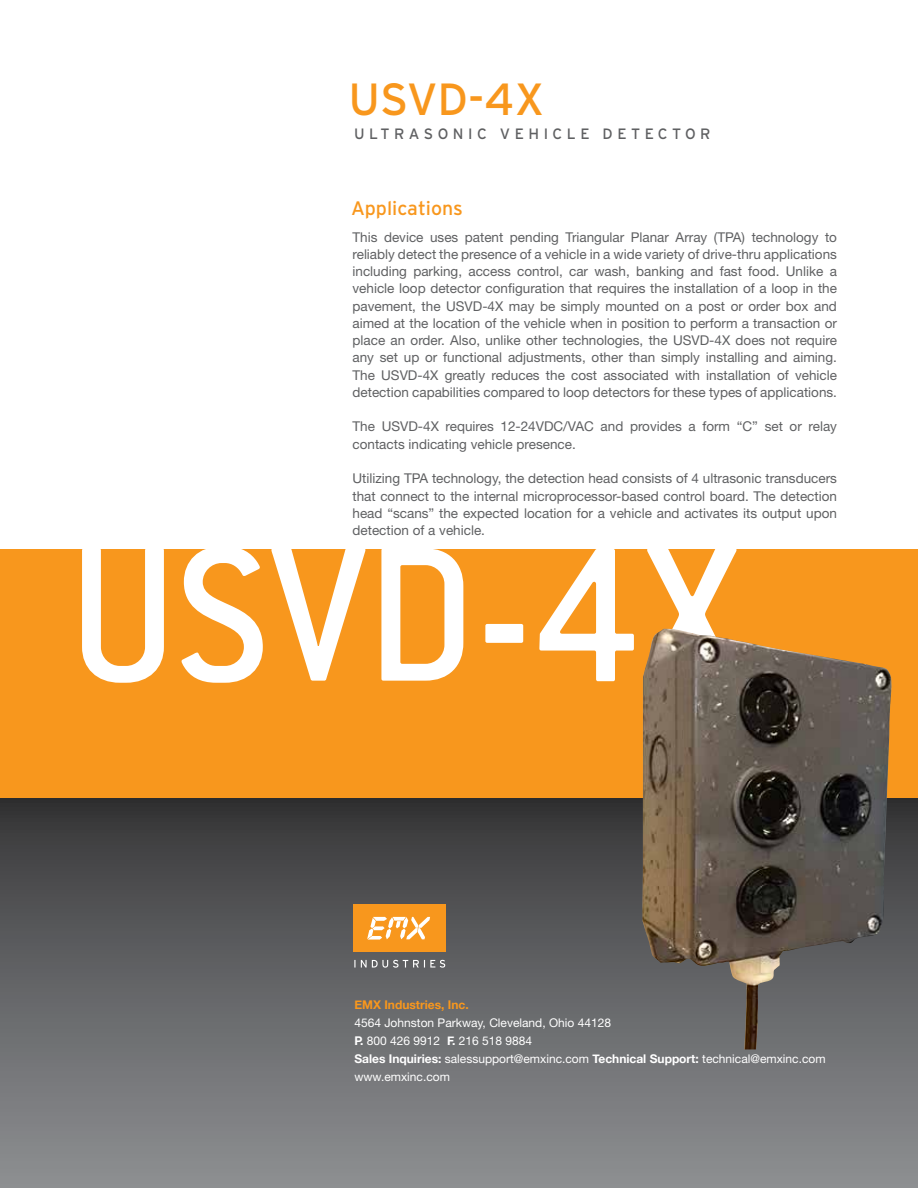
<style>
.page{position:relative;width:918px;height:1188px;background:#fff}
.page>*{position:absolute;margin:0;border:0;box-sizing:border-box;transform-origin:0 0}
.t1{font:500 210px "Conduit OSITC";color:#fff}
.t2{font:45px "Interstate";color:#f8971d}
.t3{font:19.5px "Interstate";color:#f8971d}
.t4{font:15px "Interstate";letter-spacing:.3em;color:#5f6062}
.t5{font:13.5px/17.2px "Helvetica Neue LT Std";color:#5f6062;text-align:justify}
.t6{font:12px/18px "Helvetica Neue LT Std";color:#fff}
.t7{font:700 12px "Helvetica Neue";color:#f8971d}
.s1{font-family:"Helvetica Neue";font-weight:700}
</style>
<div class="page">
<div style="left:0;top:783px;width:918px;height:405px;background:linear-gradient(to bottom,#333335,#909295)"></div>
<div style="left:0;top:550px;width:918px;height:248px;background:#f8971d"></div>
<div style="left:353px;top:904px;width:93px;height:48px;background:#f8971d"></div>
<svg style="left:354px;top:960px;width:91px;height:8px"></svg>
<svg style="left:367px;top:917px;width:63px;height:23px"></svg>
<img style="left:642px;top:629px;width:250px;height:420px">
<h2 class="t2" style="left:349px;top:74px;width:197px">USVD-4X</h2>
<p class="t4" style="left:354px;top:125px;width:358px">ULTRASONIC VEHICLE DETECTOR</p>
<h3 class="t3" style="left:351px;top:197px;width:114px">Applications</h3>
<p class="t5" style="left:352px;top:228px;width:486px">This device uses patent pending Triangular Planar Array (TPA) technology to reliably detect the presence of a vehicle in a wide variety of drive-thru applications including parking, access control, car wash, banking and fast food. Unlike a vehicle loop detector configuration that requires the installation of a loop in the pavement, the USVD-4X may be simply mounted on a post or order box and aimed at the location of the vehicle when in position to perform a transaction or place an order. Also, unlike other technologies, the USVD-4X does not require any set up or functional adjustments, other than simply installing and aiming.<br>The USVD-4X greatly reduces the cost associated with installation of vehicle detection capabilities compared to loop detectors for these types of applications.</p>
<p class="t5" style="left:352px;top:418px;width:486px">The USVD-4X requires 12-24VDC/VAC and provides a form “C” set or relay contacts indicating vehicle presence.</p>
<p class="t5" style="left:352px;top:470px;width:486px">Utilizing TPA technology, the detection head consists of 4 ultrasonic transducers that connect to the internal microprocessor-based control board. The detection head “scans” the expected location for a vehicle and activates its output upon detection of a vehicle.</p>
<h1 class="t1" style="left:69px;top:488px;width:672px">USVD- X4</h1>
<p class="t7" style="left:354px;top:995px;width:116px">EMX Industries, Inc.</p>
<p class="t6" style="left:354px;top:1014px;width:473px">4564 Johnston Parkway, Cleveland, Ohio 44128<br><span class="s1">P.</span> 800 426 9912 <span class="s1">F.</span> 216 518 9884<br><span class="s1">Sales Inquiries:</span> salessupport@emxinc.com <span class="s1">Technical Support:</span> technical@emxinc.com www.emxinc.com</p>
</div>
